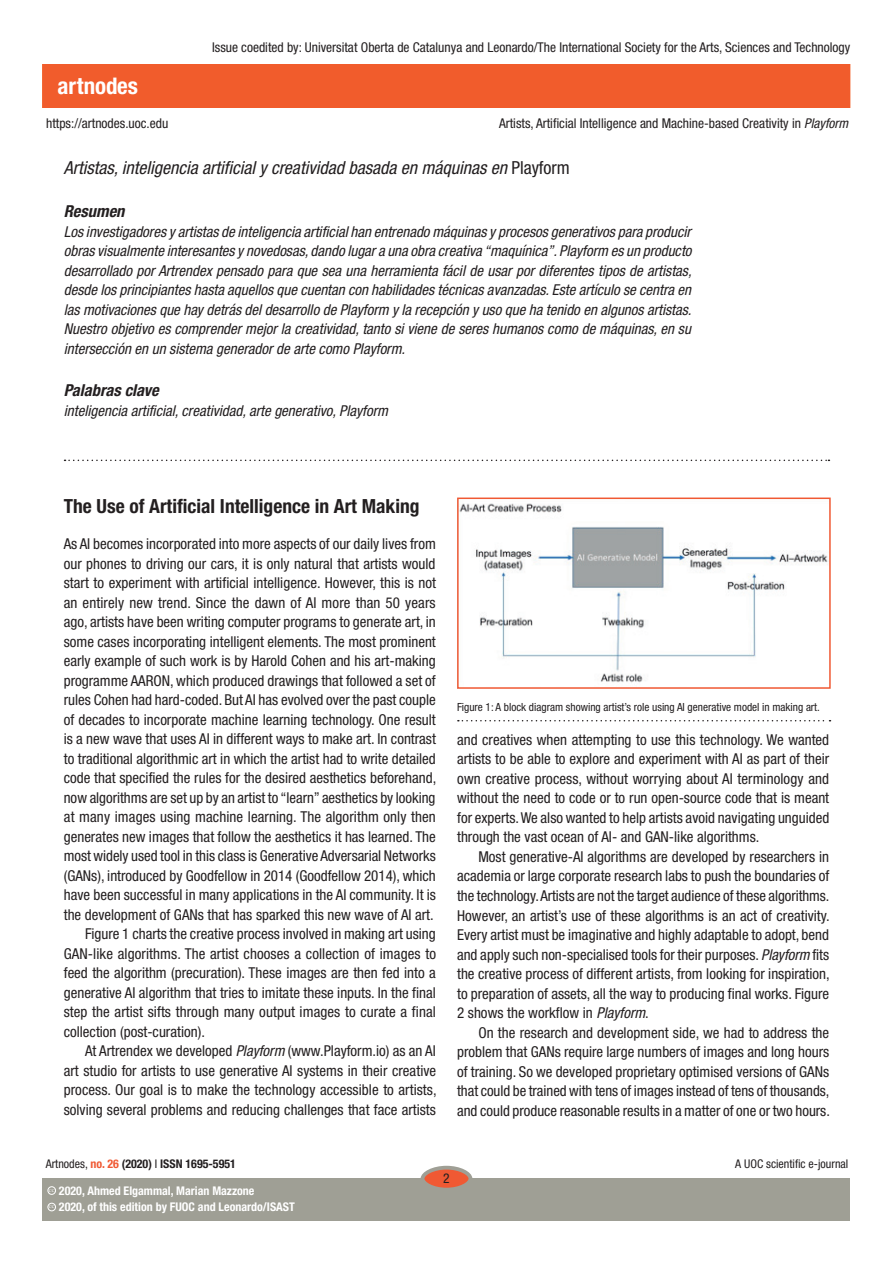
<style>
.page{position:relative;width:893px;height:1263px;background:#fff}
.page>*{position:absolute;margin:0;border:0;box-sizing:border-box;transform-origin:0 0}
.t1{font:700 condensed 22.95px "Helvetica Neue LT Std";color:#fff}
.t2{font:700 condensed 19.5px "Helvetica Neue LT Std";color:#231f20}
.t3{font:italic condensed 18px "Helvetica Neue LT Std";color:#231f20}
.t4{font:italic 700 condensed 16.5px "Helvetica Neue LT Std";color:#231f20}
.t5{font:condensed 15px/19.5px "Helvetica Neue LT Std";color:#231f20;text-align:justify}
.t6{font:italic condensed 15px/19.5px "Helvetica Neue LT Std";color:#231f20;text-align:justify}
.t7{font:condensed 13.5px "Helvetica Neue LT Std";color:#231f20}
.t8{font:700 condensed 12px "Helvetica Neue LT Std";color:#fff}
.t9{font:700 condensed 12px "Helvetica Neue LT Std";color:#231f20}
.t10{font:condensed 12px "Helvetica Neue LT Std";color:#231f20}
.t11{font:condensed 11.25px "Helvetica Neue LT Std";color:#231f20}
.t12{font:600 3.9px "Adobe Caslon Pro";color:#fff}
.s1{font-style:italic}
.s2{font-style:normal}
.s3{font-weight:400}
.s4{color:#f05933}
</style>
<div class="page">
<div style="left:43px;top:65px;width:807px;height:42px;background:#f15c2c"></div>
<div style="left:43px;top:1178px;width:807px;height:42px;background:#9f9f95"></div>
<div style="left:422px;top:1168px;width:48px;height:21px;background:#f05933;border-radius:50%"></div>
<div style="left:421px;top:1166px;width:51px;height:25px;border:4px solid #9f9f95;border-radius:50%"></div>
<div style="left:48px;top:1203px;width:8px;height:8px;border:1px solid #fff;border-radius:50%"></div>
<div style="left:48px;top:1186px;width:8px;height:8px;border:1px solid #fff;border-radius:50%"></div>
<svg style="left:65px;top:460px;width:764px;height:1px"></svg>
<img style="left:460px;top:503px;width:368px;height:180px">
<div style="left:457px;top:497px;width:374px;height:192px;border:2px solid #f05933"></div>
<svg style="left:458px;top:720px;width:372px;height:1px"></svg>
<h1 class="t1" style="left:58px;top:72px;width:82px">artnodes</h1>
<p class="t7" style="left:46px;top:115px;width:124px">https://artnodes.uoc.edu</p>
<p class="t7" style="left:212px;top:40px;width:640px">Issue coedited by: Universitat Oberta de Catalunya and Leonardo/The International Society for the Arts, Sciences and Technology</p>
<p class="t7" style="left:499px;top:115px;width:351px">Artists, Artificial Intelligence and Machine-based Creativity in <span class="s1">Playform</span></p>
<p class="t3" style="left:64px;top:158px;width:508px">Artistas, inteligencia artificial y creatividad basada en máquinas en <span class="s2">Playform</span></p>
<p class="t4" style="left:64px;top:201px;width:62px">Resumen</p>
<p class="t6" style="left:64px;top:222px;width:629px">Los investigadores y artistas de inteligencia artificial han entrenado máquinas y procesos generativos para producir obras visualmente interesantes y novedosas, dando lugar a una obra creativa “maquínica”. Playform es un producto desarrollado por Artrendex pensado para que sea una herramienta fácil de usar por diferentes tipos de artistas, desde los principiantes hasta aquellos que cuentan con habilidades técnicas avanzadas. Este artículo se centra en las motivaciones que hay detrás del desarrollo de Playform y la recepción y uso que ha tenido en algunos artistas.<br>Nuestro objetivo es comprender mejor la creatividad, tanto si viene de seres humanos como de máquinas, en su intersección en un sistema generador de arte como Playform.</p>
<p class="t4" style="left:64px;top:380px;width:97px">Palabras clave</p>
<p class="t6" style="left:64px;top:401px;width:326px">inteligencia artificial, creatividad, arte generativo, Playform</p>
<h2 class="t2" style="left:64px;top:494px;width:357px">The Use of Artificial Intelligence in Art Making</h2>
<p class="t5" style="left:64px;top:534px;width:374px">As AI becomes incorporated into more aspects of our daily lives from</p>
<p class="t5" style="left:64px;top:553px;width:373px">our phones to driving our cars, it is only natural that artists would</p>
<p class="t5" style="left:64px;top:573px;width:374px">start to experiment with artificial intelligence. However, this is not</p>
<p class="t5" style="left:64px;top:592px;width:373px">an entirely new trend. Since the dawn of AI more than 50 years</p>
<p class="t5" style="left:64px;top:612px;width:374px">ago, artists have been writing computer programs to generate art, in</p>
<p class="t5" style="left:64px;top:631px;width:374px">some cases incorporating intelligent elements. The most prominent</p>
<p class="t5" style="left:64px;top:651px;width:373px">early example of such work is by Harold Cohen and his art-making</p>
<p class="t5" style="left:64px;top:670px;width:374px">programme AARON, which produced drawings that followed a set of</p>
<p class="t5" style="left:64px;top:690px;width:374px">rules Cohen had hard-coded. But AI has evolved over the past couple</p>
<p class="t5" style="left:64px;top:709px;width:374px">of decades to incorporate machine learning technology. One result</p>
<p class="t5" style="left:64px;top:729px;width:374px">is a new wave that uses AI in different ways to make art. In contrast</p>
<p class="t5" style="left:64px;top:748px;width:374px">to traditional algorithmic art in which the artist had to write detailed</p>
<p class="t5" style="left:64px;top:768px;width:374px">code that specified the rules for the desired aesthetics beforehand,</p>
<p class="t5" style="left:64px;top:787px;width:373px">now algorithms are set up by an artist to “learn” aesthetics by looking</p>
<p class="t5" style="left:64px;top:807px;width:374px">at many images using machine learning. The algorithm only then</p>
<p class="t5" style="left:64px;top:826px;width:374px">generates new images that follow the aesthetics it has learned. The</p>
<p class="t5" style="left:64px;top:846px;width:373px">most widely used tool in this class is Generative Adversarial Networks</p>
<p class="t5" style="left:64px;top:865px;width:374px">(GANs), introduced by Goodfellow in 2014 (Goodfellow 2014), which</p>
<p class="t5" style="left:64px;top:885px;width:374px">have been successful in many applications in the AI community. It is</p>
<p class="t5" style="left:64px;top:904px;width:371px">the development of GANs that has sparked this new wave of AI art.</p>
<p class="t5" style="left:85px;top:924px;width:352px">Figure 1 charts the creative process involved in making art using</p>
<p class="t5" style="left:64px;top:943px;width:374px">GAN-like algorithms. The artist chooses a collection of images to</p>
<p class="t5" style="left:64px;top:963px;width:374px">feed the algorithm (precuration). These images are then fed into a</p>
<p class="t5" style="left:64px;top:982px;width:374px">generative AI algorithm that tries to imitate these inputs. In the final</p>
<p class="t5" style="left:64px;top:1002px;width:374px">step the artist sifts through many output images to curate a final</p>
<p class="t5" style="left:64px;top:1021px;width:143px">collection (post-curation).</p>
<p class="t5" style="left:85px;top:1041px;width:352px">At Artrendex we developed <span class="s1">Playform</span> (www.Playform.io) as an AI</p>
<p class="t5" style="left:64px;top:1060px;width:374px">art studio for artists to use generative AI systems in their creative</p>
<p class="t5" style="left:64px;top:1080px;width:374px">process. Our goal is to make the technology accessible to artists,</p>
<p class="t5" style="left:64px;top:1099px;width:374px">solving several problems and reducing challenges that face artists</p>
<p class="t11" style="left:457px;top:701px;width:364px">Figure 1: A block diagram showing artist’s role using AI generative model in making art.</p>
<p class="t5" style="left:457px;top:730px;width:374px">and creatives when attempting to use this technology. We wanted artists to be able to explore and experiment with AI as part of their own creative process, without worrying about AI terminology and without the need to code or to run open-source code that is meant for experts. We also wanted to help artists avoid navigating unguided through the vast ocean of AI- and GAN-like algorithms.</p>
<p class="t5" style="left:457px;top:847px;width:374px;text-indent:21px">Most generative-AI algorithms are developed by researchers in academia or large corporate research labs to push the boundaries of the technology. Artists are not the target audience of these algorithms.<br>However, an artist’s use of these algorithms is an act of creativity.<br>Every artist must be imaginative and highly adaptable to adopt, bend and apply such non-specialised tools for their purposes. <span class="s1">Playform</span> fits the creative process of different artists, from looking for inspiration, to preparation of assets, all the way to producing final works. Figure 2 shows the workflow in <span class="s1">Playform</span>.</p>
<p class="t5" style="left:457px;top:1022px;width:374px;text-indent:21px">On the research and development side, we had to address the problem that GANs require large numbers of images and long hours of training. So we developed proprietary optimised versions of GANs that could be trained with tens of images instead of tens of thousands, and could produce reasonable results in a matter of one or two hours.</p>
<p class="t9" style="left:46px;top:1157px;width:192px"><span class="s3">Artnodes,</span> <span class="s4">no. 26</span> (2020) <span class="s3">I</span> ISSN 1695-5951</p>
<p class="t12" style="left:49px;top:1205px;width:7px">CC</p>
<p class="t8" style="left:59px;top:1200px;width:237px">2020, of this edition by FUOC and Leonardo/ISAST</p>
<p class="t8" style="left:59px;top:1183px;width:197px">2020, Ahmed Elgammal, Marian Mazzone</p>
<p class="t12" style="left:49px;top:1188px;width:7px">CC</p>
<p class="t7" style="left:443px;top:1171px;width:8px">2</p>
<p class="t10" style="left:735px;top:1157px;width:115px">A UOC scientific e-journal</p>
</div>
